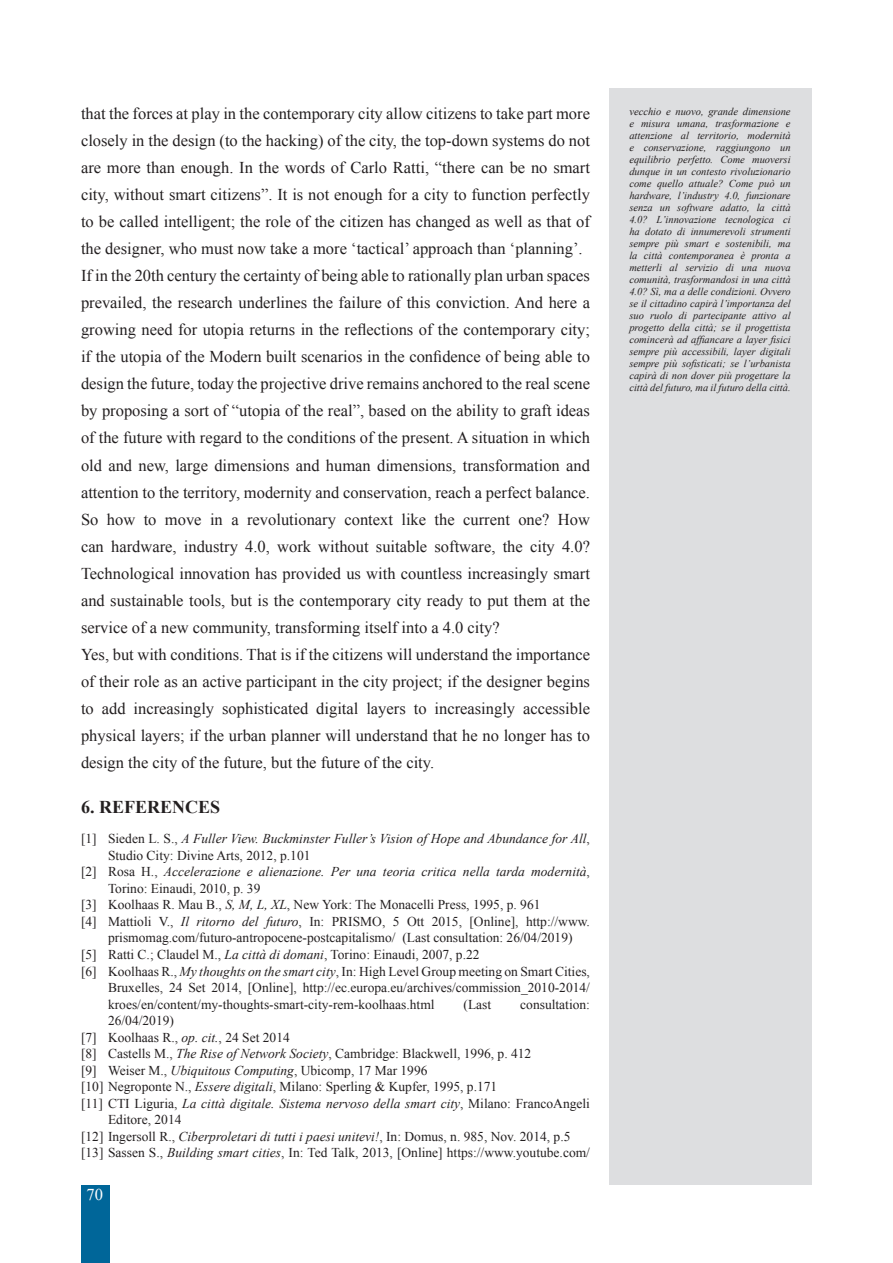
<style>
.page{position:relative;width:893px;height:1263px;background:#fff}
.page>*{position:absolute;margin:0;border:0;box-sizing:border-box;transform-origin:0 0}
.t1{font:700 18px "Times New Roman";color:#231f20}
.t2{font:16.5px/27px "Times New Roman";color:#231f20;text-align:justify}
.t3{font:16.5px "Times New Roman";color:#fff}
.t4{font:13.5px/16.5px "Times New Roman";color:#231f20}
.t5{font:italic 13.5px/16.5px "Times New Roman";color:#231f20}
.t6{font:italic 10.5px/12px "Times New Roman";color:#231f20;text-align:justify}
.s1{font-style:normal}
.s2{font-style:italic}
</style>
<div class="page">
<div style="left:609px;top:88px;width:203px;height:1097px;background:#dddee0"></div>
<div style="left:81px;top:1185px;width:28px;height:78px;background:#069"></div>
<p class="t2" style="left:81px;top:100px;width:510px">that the forces at play in the contemporary city allow citizens to take part more closely in the design (to the hacking) of the city, the top-down systems do not are more than enough. In the words of Carlo Ratti, “there can be no smart city, without smart citizens”. It is not enough for a city to function perfectly to be called intelligent; the role of the citizen has changed as well as that of the designer, who must now take a more ‘tactical’ approach than ‘planning’.</p>
<p class="t2" style="left:81px;top:262px;width:510px">If in the 20th century the certainty of being able to rationally plan urban spaces prevailed, the research underlines the failure of this conviction. And here a growing need for utopia returns in the reflections of the contemporary city; if the utopia of the Modern built scenarios in the confidence of being able to design the future, today the projective drive remains anchored to the real scene by proposing a sort of “utopia of the real”, based on the ability to graft ideas of the future with regard to the conditions of the present. A situation in which old and new, large dimensions and human dimensions, transformation and attention to the territory, modernity and conservation, reach a perfect balance.</p>
<p class="t2" style="left:81px;top:505px;width:510px">So how to move in a revolutionary context like the current one? How can hardware, industry 4.0, work without suitable software, the city 4.0?<br>Technological innovation has provided us with countless increasingly smart and sustainable tools, but is the contemporary city ready to put them at the service of a new community, transforming itself into a 4.0 city?</p>
<p class="t2" style="left:81px;top:640px;width:510px">Yes, but with conditions. That is if the citizens will understand the importance of their role as an active participant in the city project; if the designer begins to add increasingly sophisticated digital layers to increasingly accessible physical layers; if the urban planner will understand that he no longer has to design the city of the future, but the future of the city.</p>
<p class="t1" style="left:81px;top:795px;width:141px">6. REFERENCES</p>
<p class="t5" style="left:108px;top:830px;width:483px;text-indent:-27px"><span class="s1">[1] Sieden L. S.,</span> A Fuller View. Buckminster Fuller’s Vision of Hope and Abundance for All<span class="s1">,<br>Studio City: Divine Arts, 2012, p.101</span></p>
<p class="t5" style="left:108px;top:863px;width:483px;text-indent:-27px"><span class="s1">[2] Rosa H.,</span> Accelerazione e alienazione. Per una teoria critica nella tarda modernità<span class="s1">,<br>Torino: Einaudi, 2010, p. 39</span></p>
<p class="t4" style="left:81px;top:896px;width:461px">[3] Koolhaas R. Mau B., <span class="s2">S, M, L, XL</span>, New York: The Monacelli Press, 1995, p. 961</p>
<p class="t4" style="left:108px;top:913px;width:483px;text-indent:-27px">[4] Mattioli V., <span class="s2">Il ritorno del futuro</span>, In: PRISMO, 5 Ott 2015, [Online], http://www. prismomag.com/futuro-antropocene-postcapitalismo/ (Last consultation: 26/04/2019)</p>
<p class="t4" style="left:81px;top:946px;width:400px">[5] Ratti C.; Claudel M., <span class="s2">La città di domani</span>, Torino: Einaudi, 2007, p.22</p>
<p class="t4" style="left:108px;top:962px;width:483px;text-align:justify;text-indent:-27px">[6] Koolhaas R., <span class="s2">My thoughts on the smart city</span>, In: High Level Group meeting on Smart Cities, Bruxelles, 24 Set 2014, [Online], http://ec.europa.eu/archives/commission_2010-2014/ kroes/en/content/my-thoughts-smart-city-rem-koolhaas.html</p>
<p class="t4" style="left:464px;top:995px;width:29px">(Last</p>
<p class="t4" style="left:520px;top:995px;width:71px">consultation:</p>
<p class="t4" style="left:108px;top:1012px;width:68px">26/04/2019)</p>
<p class="t4" style="left:81px;top:1028px;width:210px">[7] Koolhaas R., <span class="s2">op. cit.</span>, 24 Set 2014</p>
<p class="t4" style="left:81px;top:1045px;width:452px">[8] Castells M., <span class="s2">The Rise of Network Society</span>, Cambridge: Blackwell, 1996, p. 412</p>
<p class="t4" style="left:81px;top:1061px;width:348px">[9] Weiser M., <span class="s2">Ubiquitous Computing</span>, Ubicomp, 17 Mar 1996</p>
<p class="t4" style="left:81px;top:1078px;width:418px">[10] Negroponte N., <span class="s2">Essere digitali</span>, Milano: Sperling &amp; Kupfer, 1995, p.171</p>
<p class="t4" style="left:108px;top:1094px;width:483px;text-indent:-27px">[11] CTI Liguria, <span class="s2">La città digitale. Sistema nervoso della smart city</span>, Milano: FrancoAngeli<br>Editore, 2014</p>
<p class="t4" style="left:81px;top:1127px;width:491px">[12] Ingersoll R., <span class="s2">Ciberproletari di tutti i paesi unitevi!</span>, In: Domus, n. 985, Nov. 2014, p.5</p>
<p class="t4" style="left:81px;top:1144px;width:510px">[13] Sassen S., <span class="s2">Building smart cities</span>, In: Ted Talk, 2013, [Online] https://www.youtube.com/</p>
<p class="t3" style="left:87px;top:1184px;width:18px">70</p>
<p class="t6" style="left:629px;top:106px;width:163px">vecchio e nuovo, grande dimensione e misura umana, trasformazione e attenzione al territorio, modernità e conservazione, raggiungono un equilibrio perfetto. Come muoversi dunque in un contesto rivoluzionario come quello attuale? Come può un hardware, l’industry 4.0, funzionare senza un software adatto, la città 4.0? L’innovazione tecnologica ci ha dotato di innumerevoli strumenti sempre più smart e sostenibili, ma la città contemporanea è pronta a metterli al servizio di una nuova comunità, trasformandosi in una città 4.0? Sì, ma a delle condizioni. Ovvero se il cittadino capirà l’importanza del suo ruolo di partecipante attivo al progetto della città; se il progettista comincerà ad affiancare a layer fisici sempre più accessibili, layer digitali sempre più sofisticati; se l’urbanista capirà di non dover più progettare la città del futuro, ma il futuro della città.</p>
</div>
